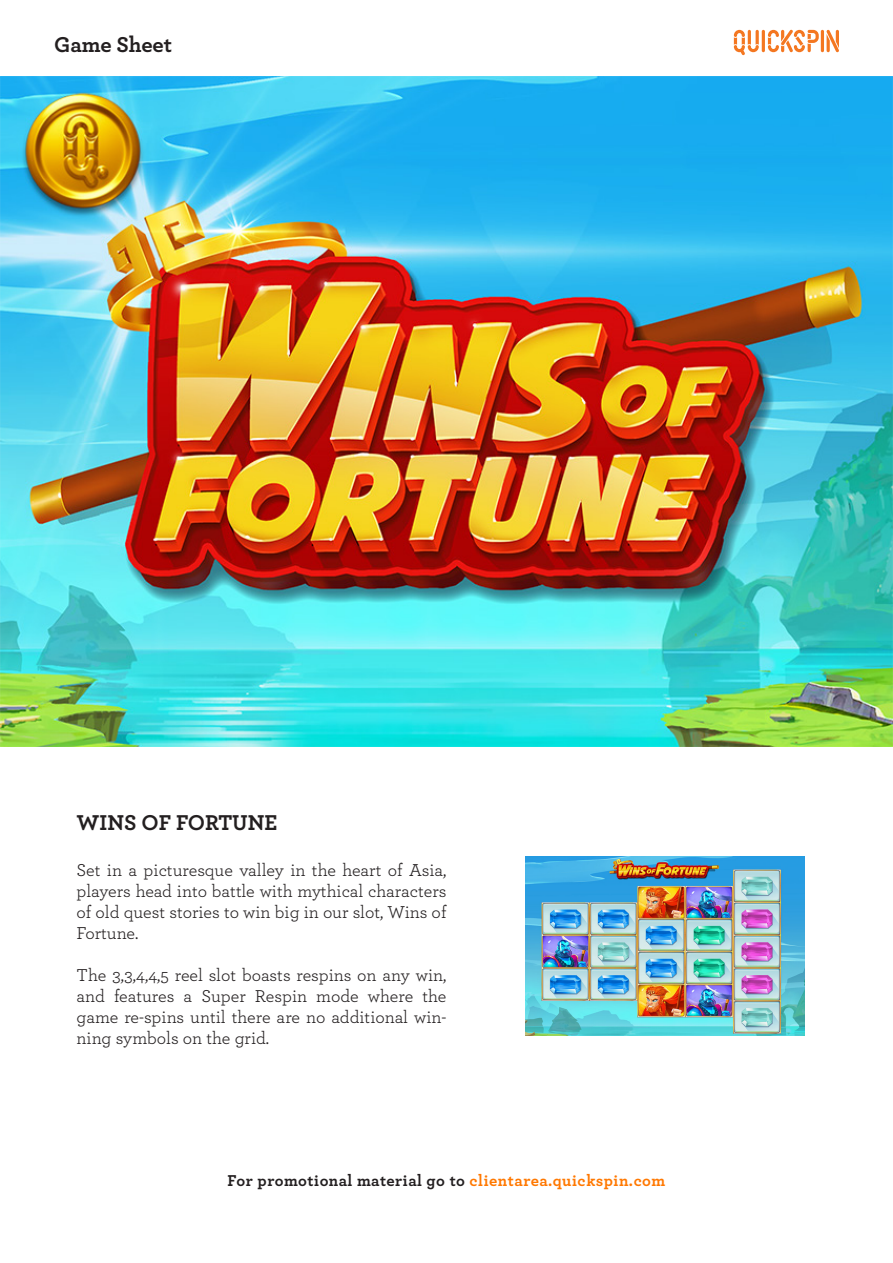
<style>
.page{position:relative;width:893px;height:1263px;background:#fff}
.page>*{position:absolute;margin:0;border:0;box-sizing:border-box;transform-origin:0 0}
.t1{font:700 22.5px "Archer";color:#231f20}
.t2{font:18px/21px "Archer";color:#231f20;text-align:justify}
.t3{font:700 16.5px "Archer";letter-spacing:.03em;color:#231f20}
.s1{color:#ff7800}
</style>
<div class="page">
<img style="left:0;top:77px;width:893px;height:669px">
<hr style="left:821px;top:30px;width:3px;height:22px;background:#f47721;border-radius:2px">
<hr style="left:762px;top:30px;width:3px;height:22px;background:#f47721;border-radius:2px">
<svg style="left:826px;top:30px;width:13px;height:22px"></svg>
<svg style="left:768px;top:30px;width:51px;height:22px"></svg>
<svg style="left:734px;top:30px;width:25px;height:25px"></svg>
<img style="left:526px;top:857px;width:278px;height:178px">
<p class="t1" style="left:54px;top:26px;width:120px">Game Sheet</p>
<p class="t1" style="left:77px;top:805px;width:202px">WINS OF FORTUNE</p>
<p class="t2" style="left:77px;top:859px;width:371px">Set in a picturesque valley in the heart of Asia, players head into battle with mythical characters of old quest stories to win big in our slot, Wins of Fortune.</p>
<p class="t2" style="left:77px;top:964px;width:371px">The 3,3,4,4,5 reel slot boasts respins on any win, and features a Super Respin mode where the game re-spins until there are no additional win&shy;ning symbols on the grid.</p>
<p class="t3" style="left:228px;top:1167px;width:439px">For promotional material go to <span class="s1">clientarea.quickspin.com</span></p>
</div>
